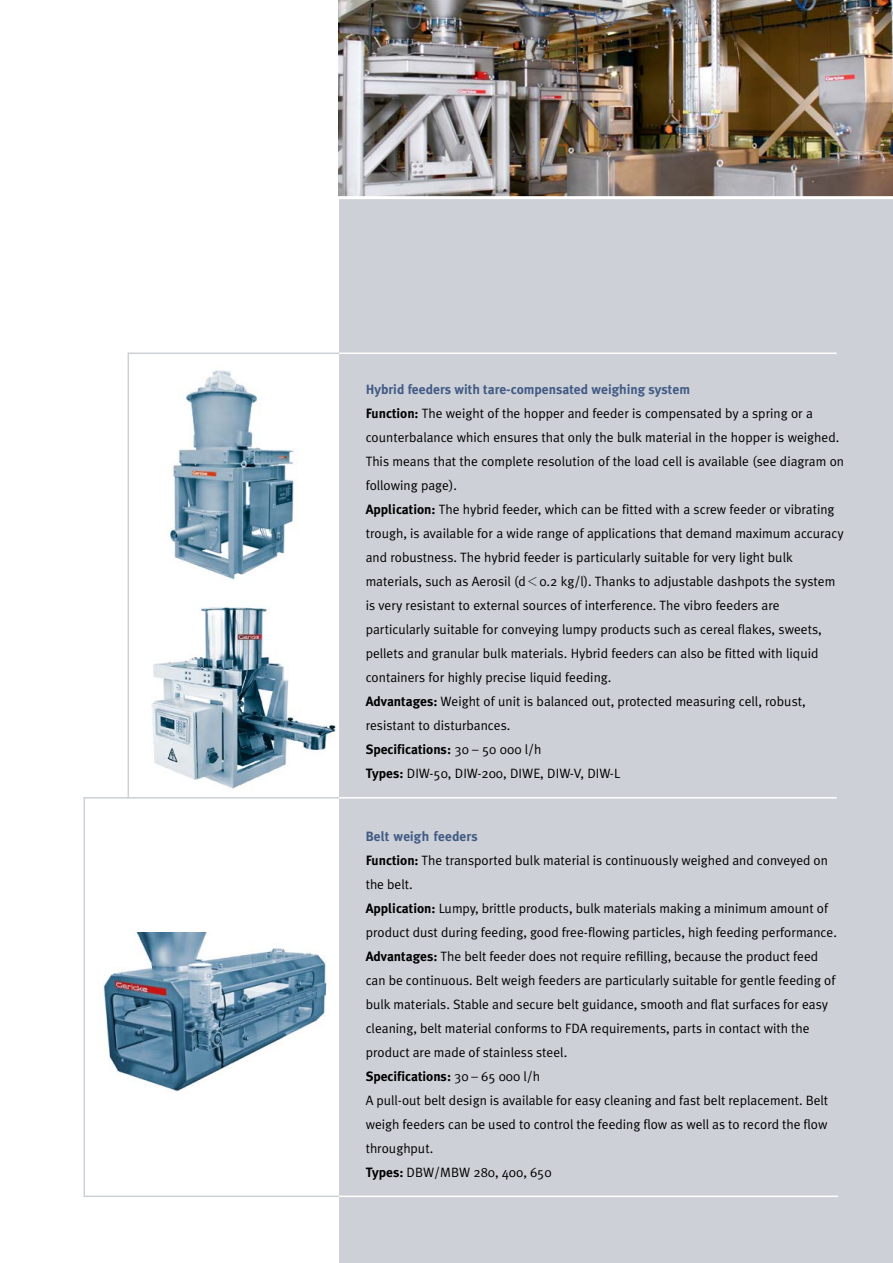
<style>
.page{position:relative;width:893px;height:1263px;background:#fff}
.page>*{position:absolute;margin:0;border:0;box-sizing:border-box;transform-origin:0 0}
.t1{font:13.5px/24px "Meta Plus Normal";color:#000}
.t2{font:700 13.5px "Meta Plus";color:#000}
.t3{font:700 13.5px "Meta Plus";color:#425a85}
.t4{font:700 13.5px "Meta";letter-spacing:.015em;color:#425a85}
.s1{font-family:"Meta Plus";font-weight:700}
.s2{font-family:"Li Sung";font-weight:300}
.s3{font-family:"Meta Plus Normal";font-weight:400}
</style>
<div class="page">
<div style="left:339px;top:0;width:554px;height:1263px;background:#cdd1d7"></div>
<img style="left:339px;top:0;width:554px;height:196px">
<hr style="left:337px;top:196px;width:556px;height:3px;background:#fff">
<hr style="left:128px;top:352px;width:214px;height:2px;background:#cdd1d7">
<hr style="left:128px;top:352px;width:1px;height:446px;background:#cdd1d7">
<hr style="left:84px;top:797px;width:256px;height:1px;background:#cdd1d7">
<img style="left:169px;top:370px;width:129px;height:210px">
<img style="left:151px;top:607px;width:185px;height:182px">
<img style="left:83px;top:933px;width:244px;height:167px">
<hr style="left:339px;top:352px;width:498px;height:2px;background:#fff">
<hr style="left:339px;top:797px;width:498px;height:1px;background:#fff">
<hr style="left:84px;top:797px;width:1px;height:400px;background:#cdd1d7">
<hr style="left:84px;top:1195px;width:258px;height:2px;background:#cdd1d7">
<hr style="left:339px;top:1195px;width:499px;height:2px;background:#fff">
<p class="t3" style="left:366px;top:381px;width:326px">Hybrid feeders with tare-compensated weighing system</p>
<p class="t1" style="left:366px;top:401px;width:480px"><span class="s1">Function:</span> The weight of the hopper and feeder is compensated by a spring or a counterbalance which ensures that only the bulk material in the hopper is weighed.<br>This means that the complete resolution of the load cell is available (see diagram on following page).<br><span class="s1">Application:</span> The hybrid feeder, which can be fitted with a screw feeder or vibrating trough, is available for a wide range of applications that demand maximum accuracy and robustness. The hybrid feeder is particularly suitable for very light bulk materials, such as Aerosil (d<span class="s2">＜</span>0.2 kg/l). Thanks to adjustable dashpots the system is very resistant to external sources of interference. The vibro feeders are particularly suitable for conveying lumpy products such as cereal flakes, sweets, pellets and granular bulk materials. Hybrid feeders can also be fitted with liquid containers for highly precise liquid feeding.<br><span class="s1">Advantages:</span> Weight of unit is balanced out, protected measuring cell, robust, resistant to disturbances.</p>
<p class="t2" style="left:366px;top:741px;width:177px">Specifications: <span class="s3">30 – 50 000 l/h</span></p>
<p class="t1" style="left:366px;top:761px;width:256px"><span class="s1">Types:</span> DIW-50, DIW-200, DIWE, DIW-V, DIW-L</p>
<p class="t4" style="left:366px;top:828px;width:114px">Belt weigh feeders</p>
<p class="t1" style="left:366px;top:848px;width:473px"><span class="s1">Function:</span> The transported bulk material is continuously weighed and conveyed on the belt.<br><span class="s1">Application:</span> Lumpy, brittle products, bulk materials making a minimum amount of product dust during feeding, good free-flowing particles, high feeding performance.<br><span class="s1">Advantages:</span> The belt feeder does not require refilling, because the product feed can be continuous. Belt weigh feeders are particularly suitable for gentle feeding of bulk materials. Stable and secure belt guidance, smooth and flat surfaces for easy cleaning, belt material conforms to FDA requirements, parts in contact with the product are made of stainless steel.</p>
<p class="t2" style="left:366px;top:1068px;width:176px">Specifications: <span class="s3">30 – 65 000 l/h</span></p>
<p class="t1" style="left:366px;top:1088px;width:464px">A pull-out belt design is available for easy cleaning and fast belt replacement. Belt weigh feeders can be used to control the feeding flow as well as to record the flow throughput.<br><span class="s1">Types:</span> DBW/MBW 280, 400, 650</p>
</div>
